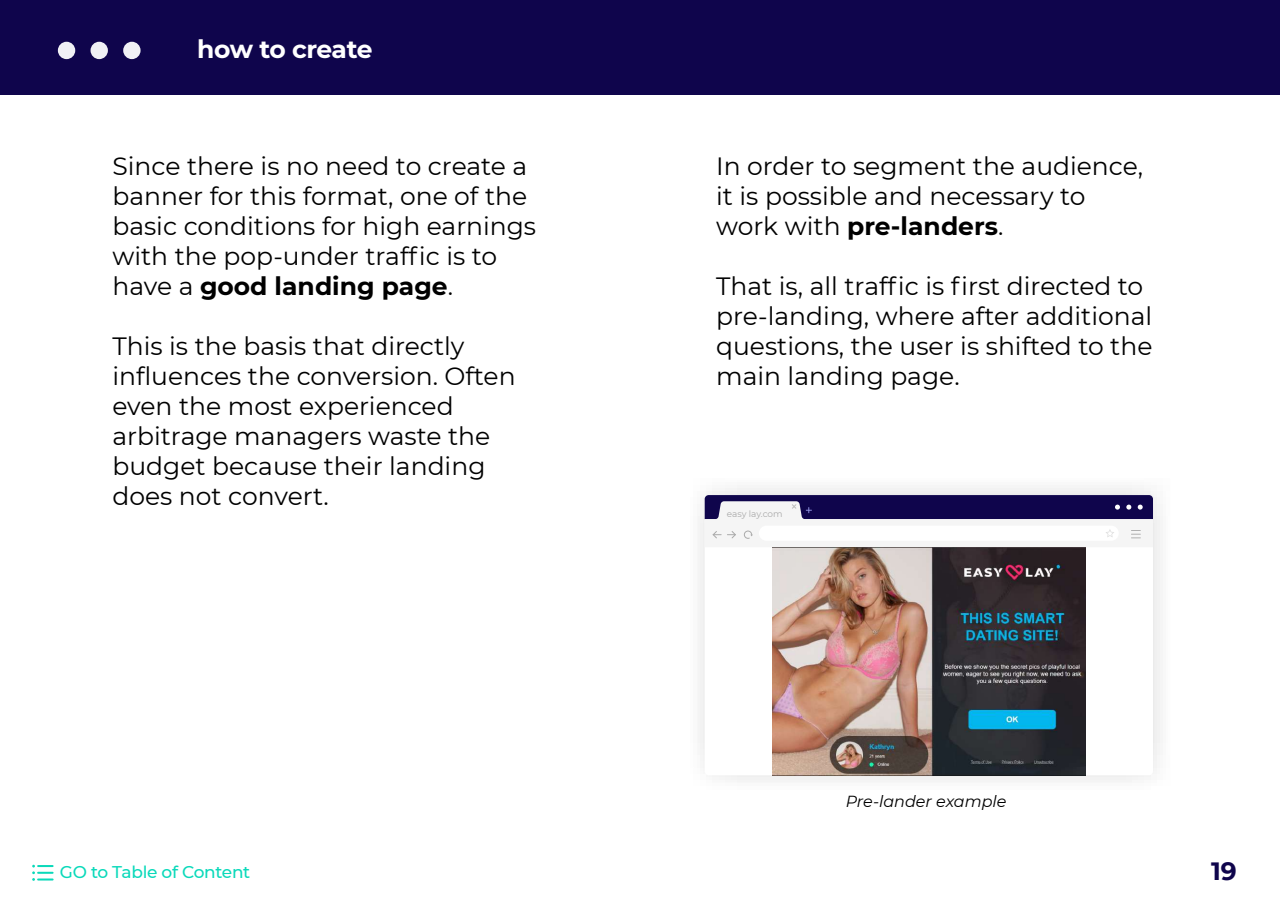
<style>
.page{position:relative;width:1280px;height:900px;background:#fff}
.page>*{position:absolute;margin:0;border:0;box-sizing:border-box;transform-origin:0 0}
.t1{font:25px/30px "Montserrat";color:#000}
.t2{font:700 25px "Montserrat";letter-spacing:-.03em;color:#fff}
.t3{font:700 25px "Montserrat";color:#0f054c}
.t4{font:500 17px "Montserrat";letter-spacing:-.015em;color:#0ad9ba}
.t5{font:italic 16px "Montserrat";color:#000}
.t6{font:8.9px "Montserrat";letter-spacing:-.01em;color:#aaa}
.s1{font-weight:700}
</style>
<div class="page">
<div style="left:698px;top:488px;width:462px;height:294px;background:#f2f2f2"></div>
<div style="left:705px;top:495px;width:448px;height:280px;background:#fff;border-radius:4px"></div>
<svg style="left:705px;top:495px;width:448px;height:44px"></svg>
<img style="left:772px;top:547px;width:313px;height:228px">
<svg style="left:32px;top:865px;width:22px;height:16px"></svg>
<div style="left:0;top:0;width:1280px;height:94px;background:#0f054c"></div>
<div style="left:58px;top:42px;width:17px;height:17px;background:#f0f1f5;border-radius:50%"></div>
<div style="left:91px;top:42px;width:17px;height:17px;background:#f0f1f5;border-radius:50%"></div>
<div style="left:123px;top:42px;width:18px;height:17px;background:#f0f1f5;border-radius:50%"></div>
<p class="t2" style="left:197px;top:31px;width:177px">how to create</p>
<p class="t1" style="left:112px;top:150px;width:425px">Since there is no need to create a banner for this format, one of the basic conditions for high earnings with the pop-under traffic is to have a <span class="s1">good landing page</span>.</p>
<p class="t1" style="left:112px;top:330px;width:405px">This is the basis that directly influences the conversion. Often even the most experienced arbitrage managers waste the budget because their landing does not convert.</p>
<p class="t1" style="left:716px;top:150px;width:429px">In order to segment the audience, it is possible and necessary to work with <span class="s1">pre-landers</span>.</p>
<p class="t1" style="left:716px;top:270px;width:438px">That is, all traffic is first directed to pre-landing, where after additional questions, the user is shifted to the main landing page.</p>
<p class="t6" style="left:727px;top:508px;width:57px">easy lay.com</p>
<p class="t5" style="left:846px;top:790px;width:162px">Pre-lander example</p>
<p class="t4" style="left:60px;top:860px;width:192px">GO to Table of Content</p>
<p class="t3" style="left:1211px;top:853px;width:27px">19</p>
</div>
